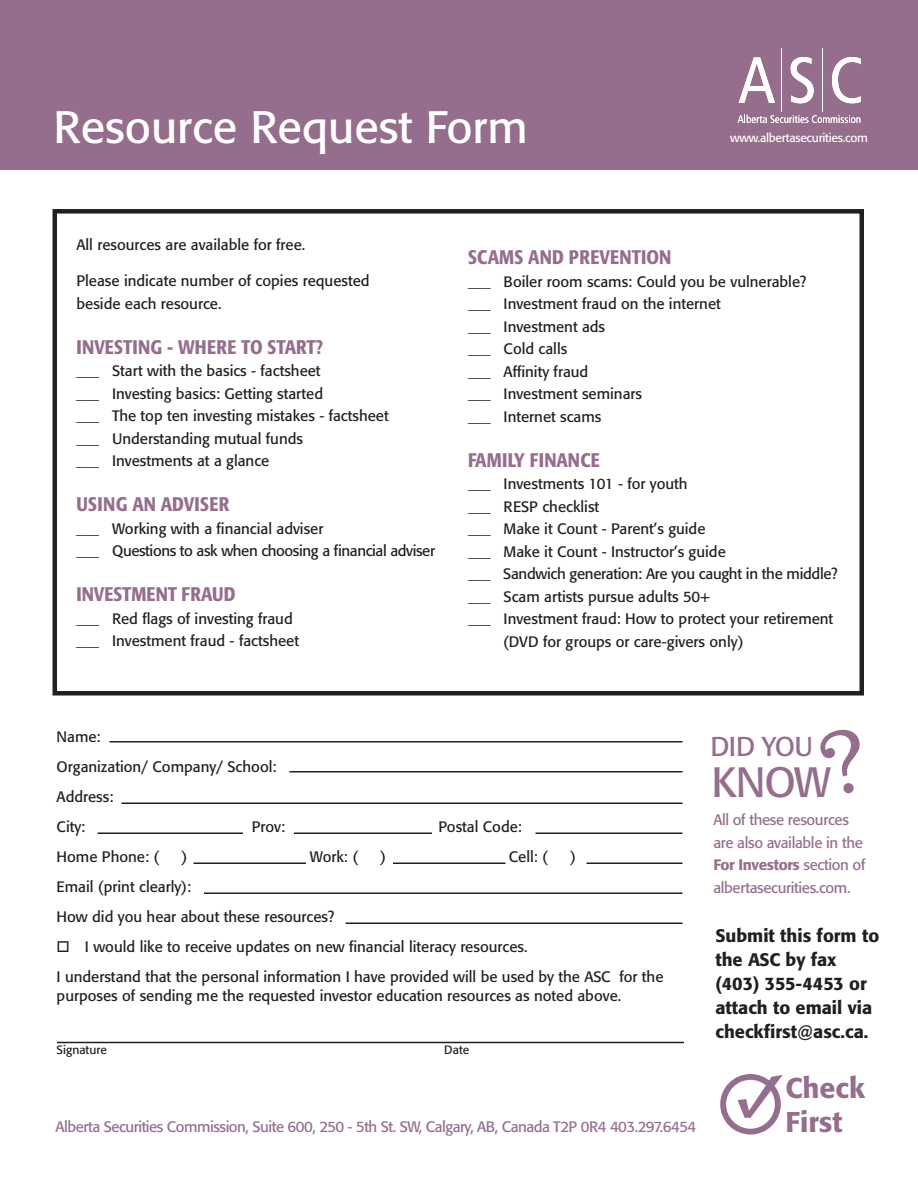
<style>
.page{position:relative;width:918px;height:1188px;background:#fff}
.page>*{position:absolute;margin:0;border:0;box-sizing:border-box;transform-origin:0 0}
.t1{font:45px "Formata";color:#fff}
.t2{font:42px "Formata";color:#956e8e}
.t3{font:500 28.35px/33.6px "Formata";color:#956e8e}
.t4{font:27px "Formata";letter-spacing:-.025em;color:#956e8e}
.t5{font:500 condensed 19.5px "Formata";letter-spacing:.01em;color:#956e8e}
.t6{font:500 18px/24px "Formata";color:#231f20}
.t7{font:15px/22.5px "Formata";color:#231f20}
.t8{font:15px/22.5px "Formata";letter-spacing:-.03em;color:#956e8e}
.t9{font:15px "Formata";letter-spacing:-.025em;color:#231f20}
.t10{font:15px "Formata";letter-spacing:-.02em;color:#231f20}
.t11{font:12px "Formata";letter-spacing:-.02em;color:#fff}
.t12{font:12px "Formata";color:#231f20}
.s1{font-weight:500}
</style>
<div class="page">
<div style="left:52px;top:209px;width:812px;height:487px;border:4px solid #231f20"></div>
<div style="left:0;top:0;width:918px;height:170px;background:#956e8e"></div>
<svg style="left:738px;top:115px;width:122px;height:8px"></svg>
<hr style="left:781px;top:49px;width:1px;height:63px;background:#fff">
<hr style="left:822px;top:49px;width:1px;height:63px;background:#fff">
<svg style="left:739px;top:57px;width:36px;height:46px"></svg>
<svg style="left:791px;top:57px;width:23px;height:46px"></svg>
<svg style="left:832px;top:57px;width:29px;height:46px"></svg>
<svg style="left:720px;top:1074px;width:63px;height:61px"></svg>
<hr style="left:110px;top:741px;width:572px;height:1px;background:#231f20">
<hr style="left:290px;top:771px;width:392px;height:1px;background:#231f20">
<hr style="left:122px;top:802px;width:560px;height:2px;background:#231f20">
<hr style="left:98px;top:832px;width:145px;height:2px;background:#231f20">
<hr style="left:294px;top:832px;width:138px;height:2px;background:#231f20">
<hr style="left:536px;top:832px;width:146px;height:2px;background:#231f20">
<hr style="left:393px;top:862px;width:113px;height:2px;background:#231f20">
<hr style="left:586px;top:862px;width:96px;height:2px;background:#231f20">
<hr style="left:194px;top:862px;width:112px;height:2px;background:#231f20">
<hr style="left:204px;top:892px;width:478px;height:2px;background:#231f20">
<hr style="left:57px;top:1042px;width:627px;height:1px;background:#231f20">
<hr style="left:346px;top:922px;width:336px;height:2px;background:#231f20">
<p class="t1" style="left:54px;top:100px;width:476px">Resource Request Form</p>
<p class="t11" style="left:730px;top:130px;width:139px">www.albertasecurities.com</p>
<p class="t7" style="left:76px;top:234px;width:230px">All resources are available for free.</p>
<p class="t7" style="left:76px;top:270px;width:295px">Please indicate number of copies requested beside each resource.</p>
<p class="t5" style="left:76px;top:335px;width:248px">INVESTING - WHERE TO START?</p>
<p class="t7" style="left:76px;top:360px;width:246px">___ Start with the basics - factsheet</p>
<p class="t7" style="left:76px;top:382px;width:248px">___ Investing basics: Getting started</p>
<p class="t7" style="left:76px;top:405px;width:314px">___ The top ten investing mistakes - factsheet</p>
<p class="t7" style="left:76px;top:427px;width:228px">___ Understanding mutual funds</p>
<p class="t7" style="left:76px;top:450px;width:194px">___ Investments at a glance</p>
<p class="t5" style="left:76px;top:493px;width:154px">USING AN ADVISER</p>
<p class="t7" style="left:76px;top:517px;width:248px">___ Working with a financial adviser</p>
<p class="t9" style="left:76px;top:542px;width:360px">___ Questions to ask when choosing a financial adviser</p>
<p class="t5" style="left:76px;top:583px;width:161px">INVESTMENT FRAUD</p>
<p class="t7" style="left:76px;top:607px;width:218px">___ Red flags of investing fraud</p>
<p class="t7" style="left:76px;top:630px;width:224px">___ Investment fraud - factsheet</p>
<p class="t5" style="left:468px;top:246px;width:205px">SCAMS AND PREVENTION</p>
<p class="t7" style="left:468px;top:270px;width:340px">___ Boiler room scams: Could you be vulnerable?</p>
<p class="t7" style="left:468px;top:293px;width:254px">___ Investment fraud on the internet</p>
<p class="t7" style="left:468px;top:315px;width:139px">___ Investment ads</p>
<p class="t7" style="left:468px;top:338px;width:101px">___ Cold calls</p>
<p class="t7" style="left:468px;top:360px;width:122px">___ Affinity fraud</p>
<p class="t7" style="left:468px;top:383px;width:176px">___ Investment seminars</p>
<p class="t7" style="left:468px;top:405px;width:135px">___ Internet scams</p>
<p class="t5" style="left:468px;top:448px;width:133px">FAMILY FINANCE</p>
<p class="t7" style="left:468px;top:473px;width:221px">___ Investments 101 - for youth</p>
<p class="t7" style="left:468px;top:495px;width:133px">___ RESP checklist</p>
<p class="t7" style="left:468px;top:518px;width:239px">___ Make it Count - Parent’s guide</p>
<p class="t7" style="left:468px;top:540px;width:259px">___ Make it Count - Instructor’s guide</p>
<p class="t10" style="left:468px;top:565px;width:371px">___ Sandwich generation: Are you caught in the middle?</p>
<p class="t7" style="left:468px;top:585px;width:244px">___ Scam artists pursue adults 50+</p>
<p class="t7" style="left:468px;top:608px;width:367px">___ Investment fraud: How to protect your retirement</p>
<p class="t7" style="left:503px;top:630px;width:242px">(DVD for groups or care-givers only)</p>
<p class="t7" style="left:57px;top:725px;width:46px">Name:</p>
<p class="t7" style="left:57px;top:755px;width:221px">Organization/ Company/ School:</p>
<p class="t7" style="left:57px;top:785px;width:58px">Address:</p>
<p class="t7" style="left:57px;top:815px;width:30px">City:</p>
<p class="t7" style="left:252px;top:815px;width:35px">Prov:</p>
<p class="t7" style="left:439px;top:815px;width:85px">Postal Code:</p>
<p class="t7" style="left:57px;top:845px;width:104px">Home Phone: (</p>
<p class="t7" style="left:181px;top:845px;width:7px">)</p>
<p class="t7" style="left:310px;top:845px;width:50px">Work: (</p>
<p class="t7" style="left:380px;top:845px;width:7px">)</p>
<p class="t7" style="left:509px;top:845px;width:41px">Cell: (</p>
<p class="t7" style="left:570px;top:845px;width:7px">)</p>
<p class="t7" style="left:57px;top:875px;width:136px">Email (print clearly):</p>
<p class="t7" style="left:57px;top:905px;width:279px">How did you hear about these resources?</p>
<p class="t7" style="left:57px;top:935px;width:472px">□ I would like to receive updates on new financial literacy resources.</p>
<p class="t7" style="left:57px;top:967px;width:608px;line-height:19.5px">I understand that the personal information I have provided will be used by the ASC for the purposes of sending me the requested investor education resources as noted above.</p>
<p class="t12" style="left:57px;top:1042px;width:52px">Signature</p>
<p class="t12" style="left:444px;top:1042px;width:27px">Date</p>
<p class="t8" style="left:56px;top:1116px;width:642px">Alberta Securities Commission, Suite 600, 250 - 5th St. SW, Calgary, AB, Canada T2P 0R4 403.297.6454</p>
<p class="t4" style="left:710px;top:730px;width:104px">DID YOU</p>
<p class="t2" style="left:711px;top:757px;width:121px">KNOW</p>
<p class="t8" style="left:713px;top:809px;width:154px">All of these resources are also available in the<br><span class="s1">For Investors</span> section of albertasecurities.com.</p>
<p class="t6" style="left:715px;top:924px;width:165px">Submit this form to the ASC by fax (403) 355-4453 or attach to email via checkfirst@asc.ca.</p>
<h3 class="t3" style="left:785px;top:1071px;width:81px">Check<br>First</h3>
</div>
